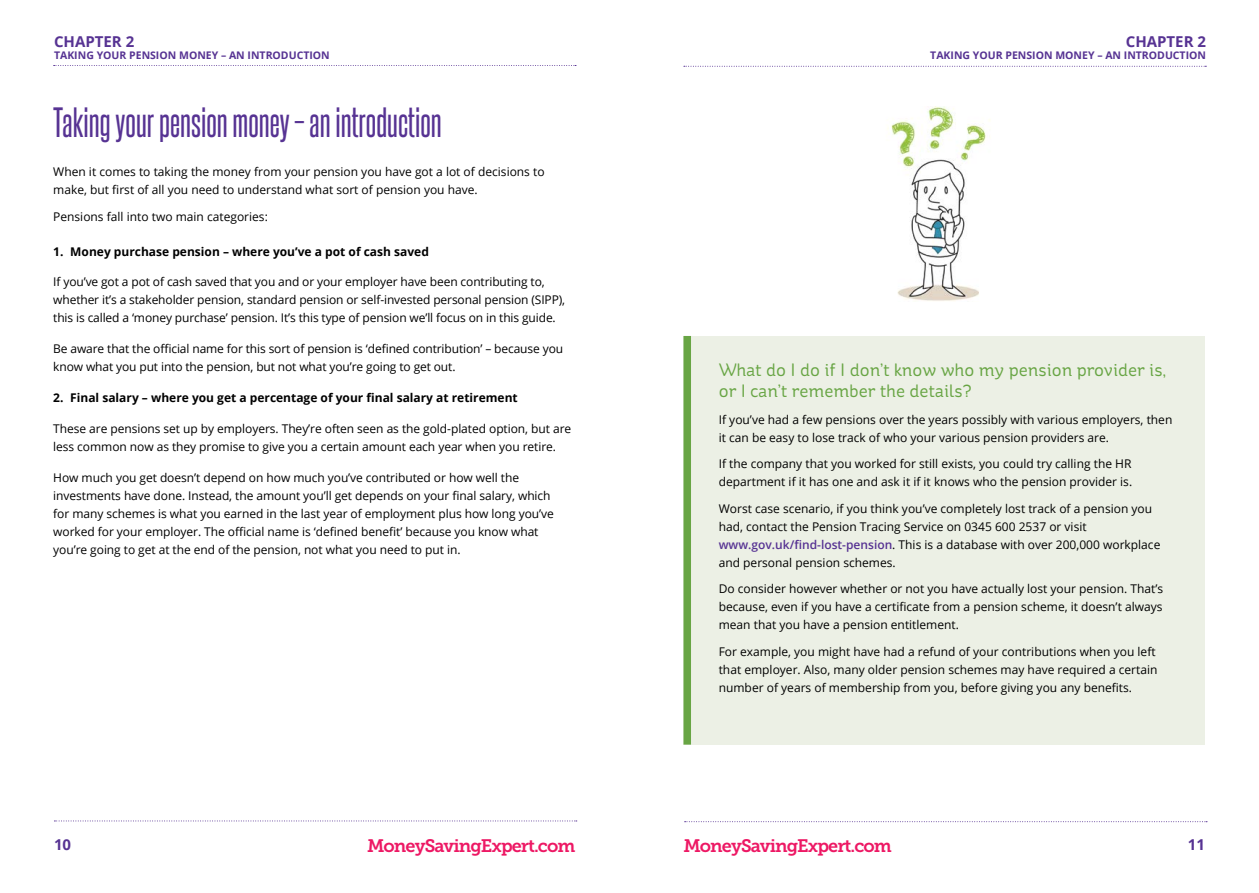
<style>
.page{position:relative;width:1259px;height:893px;background:#fff}
.page>*{position:absolute;margin:0;border:0;box-sizing:border-box;transform-origin:0 0}
.t1{font:36px "Steelfish Rg";color:#573393}
.t2{font:18px/21px "St Ryde";color:#68a544}
.t3{font:18px "Museo Slab 700";letter-spacing:-.05em;color:#ed1864}
.t4{font:700 15px "Open Sans";color:#573393}
.t5{font:12px/18px "Open Sans";color:#000}
.t6{font:700 12px "Open Sans";color:#000}
.t7{font:700 10.5px "Open Sans";color:#573393}
.s1{font-weight:600;color:#573393}
</style>
<div class="page">
<svg style="left:54px;top:65px;width:522px;height:1px"></svg>
<svg style="left:54px;top:821px;width:523px;height:1px"></svg>
<div style="left:683px;top:336px;width:522px;height:409px;background:#ecf0e5"></div>
<div style="left:683px;top:336px;width:8px;height:409px;background:#68a544"></div>
<svg style="left:684px;top:66px;width:522px;height:1px"></svg>
<svg style="left:684px;top:821px;width:523px;height:1px"></svg>
<img style="left:887px;top:106px;width:103px;height:195px">
<p class="t4" style="left:54px;top:31px;width:82px">CHAPTER 2</p>
<p class="t7" style="left:54px;top:48px;width:277px">TAKING YOUR PENSION MONEY – AN INTRODUCTION</p>
<h1 class="t1" style="left:53px;top:100px;width:390px">Taking your pension money – an introduction</h1>
<p class="t5" style="left:53px;top:163px;width:493px">When it comes to taking the money from your pension you have got a lot of decisions to make, but first of all you need to understand what sort of pension you have.</p>
<p class="t5" style="left:53px;top:207px;width:216px">Pensions fall into two main categories:</p>
<p class="t6" style="left:53px;top:243px;width:377px">1. Money purchase pension – where you’ve a pot of cash saved</p>
<p class="t5" style="left:53px;top:273px;width:513px">If you’ve got a pot of cash saved that you and or your employer have been contributing to, whether it’s a stakeholder pension, standard pension or self-invested personal pension (SIPP), this is called a ‘money purchase’ pension. It’s this type of pension we’ll focus on in this guide.</p>
<p class="t5" style="left:53px;top:340px;width:511px">Be aware that the official name for this sort of pension is ‘defined contribution’ – because you know what you put into the pension, but not what you’re going to get out.</p>
<p class="t6" style="left:53px;top:389px;width:466px">2. Final salary – where you get a percentage of your final salary at retirement</p>
<p class="t5" style="left:53px;top:419px;width:519px">These are pensions set up by employers. They’re often seen as the gold-plated option, but are less common now as they promise to give you a certain amount each year when you retire.</p>
<p class="t5" style="left:53px;top:468px;width:502px">How much you get doesn’t depend on how much you’ve contributed or how well the investments have done. Instead, the amount you’ll get depends on your final salary, which for many schemes is what you earned in the last year of employment plus how long you’ve worked for your employer. The official name is ‘defined benefit’ because you know what you’re going to get at the end of the pension, not what you need to put in.</p>
<p class="t4" style="left:1125px;top:31px;width:82px">CHAPTER 2</p>
<p class="t7" style="left:930px;top:48px;width:277px">TAKING YOUR PENSION MONEY – AN INTRODUCTION</p>
<h2 class="t2" style="left:719px;top:360px;width:448px">What do I do if I don’t know who my pension provider is, or I can’t remember the details?</h2>
<p class="t5" style="left:719px;top:410px;width:455px">If you’ve had a few pensions over the years possibly with various employers, then it can be easy to lose track of who your various pension providers are.</p>
<p class="t5" style="left:719px;top:455px;width:415px">If the company that you worked for still exists, you could try calling the HR department if it has one and ask it if it knows who the pension provider is.</p>
<p class="t5" style="left:719px;top:499px;width:443px">Worst case scenario, if you think you’ve completely lost track of a pension you had, contact the Pension Tracing Service on 0345 600 2537 or visit <span class="s1">www.gov.uk/find-lost-pension</span>. This is a database with over 200,000 workplace and personal pension schemes.</p>
<p class="t5" style="left:719px;top:580px;width:446px;text-align:justify">Do consider however whether or not you have actually lost your pension. That’s because, even if you have a certificate from a pension scheme, it doesn’t always mean that you have a pension entitlement.</p>
<p class="t5" style="left:719px;top:642px;width:440px">For example, you might have had a refund of your contributions when you left that employer. Also, many older pension schemes may have required a certain number of years of membership from you, before giving you any benefits.</p>
<p class="t4" style="left:54px;top:834px;width:19px">10</p>
<h2 class="t3" style="left:367px;top:836px;width:210px">MoneySavingExpert.com</h2>
<h2 class="t3" style="left:683px;top:836px;width:210px">MoneySavingExpert.com</h2>
<p class="t4" style="left:1187px;top:834px;width:19px">11</p>
</div>
